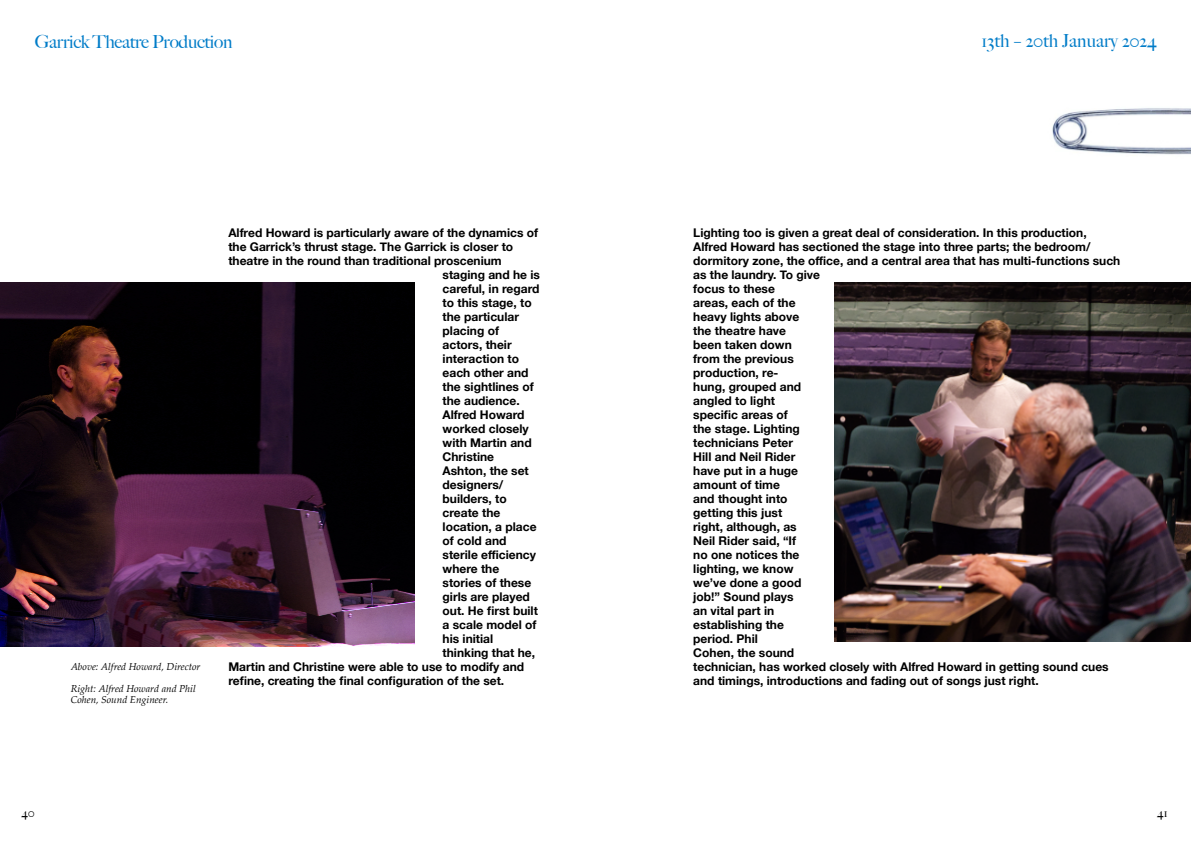
<style>
.page{position:relative;width:1191px;height:842px;background:#fff}
.page>*{position:absolute;margin:0;border:0;box-sizing:border-box;transform-origin:0 0}
.t1{font:500 18px "Big Caslon";letter-spacing:-.02em;color:#017cc8}
.t2{font:500 18px "Big Caslon";color:#017cc8}
.t3{font:700 12px/14px "Helvetica Neue";color:#000}
.t4{font:500 12px "Big Caslon";color:#020202}
.t5{font:italic 10px/11px "Palatino";color:#010101}
</style>
<div class="page">
<img style="left:835px;top:282px;width:355px;height:360px">
<img style="left:0;top:282px;width:414px;height:365px">
<img style="left:1052px;top:108px;width:139px;height:47px">
<h1 class="t1" style="left:35px;top:35px;width:199px">Garrick Theatre Production</h1>
<h1 class="t2" style="left:981px;top:34px;width:177px">13th – 20th January 2024</h1>
<p class="t5" style="left:71px;top:661px;width:131px">Above: Alfred Howard, Director</p>
<p class="t5" style="left:71px;top:683px;width:127px">Right: Alfred Howard and Phil<br>Cohen, Sound Engineer.</p>
<p class="t3" style="left:228px;top:225px;width:311px">Alfred Howard is particularly aware of the dynamics of</p>
<p class="t3" style="left:228px;top:239px;width:286px">the Garrick’s thrust stage. The Garrick is closer to</p>
<p class="t3" style="left:228px;top:253px;width:275px">theatre in the round than traditional proscenium</p>
<p class="t3" style="left:442px;top:267px;width:99px">staging and he is</p>
<p class="t3" style="left:442px;top:281px;width:98px">careful, in regard</p>
<p class="t3" style="left:442px;top:295px;width:91px">to this stage, to</p>
<p class="t3" style="left:442px;top:309px;width:78px">the particular</p>
<p class="t3" style="left:442px;top:323px;width:58px">placing of</p>
<p class="t3" style="left:442px;top:337px;width:71px">actors, their</p>
<p class="t3" style="left:442px;top:351px;width:78px">interaction to</p>
<p class="t3" style="left:442px;top:365px;width:88px">each other and</p>
<p class="t3" style="left:442px;top:379px;width:93px">the sightlines of</p>
<p class="t3" style="left:442px;top:393px;width:79px">the audience.</p>
<p class="t3" style="left:442px;top:407px;width:83px">Alfred Howard</p>
<p class="t3" style="left:442px;top:421px;width:88px">worked closely</p>
<p class="t3" style="left:442px;top:435px;width:91px">with Martin and</p>
<p class="t3" style="left:442px;top:449px;width:53px">Christine</p>
<p class="t3" style="left:442px;top:463px;width:88px">Ashton, the set</p>
<p class="t3" style="left:442px;top:477px;width:62px">designers/</p>
<p class="t3" style="left:442px;top:491px;width:66px">builders, to</p>
<p class="t3" style="left:442px;top:505px;width:59px">create the</p>
<p class="t3" style="left:442px;top:519px;width:95px">location, a place</p>
<p class="t3" style="left:442px;top:533px;width:65px">of cold and</p>
<p class="t3" style="left:442px;top:547px;width:95px">sterile efficiency</p>
<p class="t3" style="left:442px;top:561px;width:58px">where the</p>
<p class="t3" style="left:442px;top:575px;width:90px">stories of these</p>
<p class="t3" style="left:442px;top:589px;width:89px">girls are played</p>
<p class="t3" style="left:442px;top:603px;width:97px">out. He first built</p>
<p class="t3" style="left:442px;top:617px;width:95px">a scale model of</p>
<p class="t3" style="left:442px;top:631px;width:52px">his initial</p>
<p class="t3" style="left:442px;top:645px;width:94px">thinking that he,</p>
<p class="t3" style="left:228px;top:659px;width:297px">Martin and Christine were able to use to modify and</p>
<p class="t3" style="left:228px;top:673px;width:277px">refine, creating the final configuration of the set.</p>
<p class="t3" style="left:693px;top:226px;width:428px">Lighting too is given a great deal of consideration. In this production,<br>Alfred Howard has sectioned the stage into three parts; the bedroom/ dormitory zone, the office, and a central area that has multi-functions such as the laundry. To give<br>focus to these<br>areas, each of the<br>heavy lights above<br>the theatre have<br>been taken down<br>from the previous<br>production, re-<br>hung, grouped and<br>angled to light<br>specific areas of<br>the stage. Lighting<br>technicians Peter<br>Hill and Neil Rider<br>have put in a huge<br>amount of time<br>and thought into<br>getting this just<br>right, although, as<br>Neil Rider said, “If<br>no one notices the<br>lighting, we know<br>we’ve done a good<br>job!” Sound plays<br>an vital part in<br>establishing the<br>period. Phil<br>Cohen, the sound<br>technician, has worked closely with Alfred Howard in getting sound cues and timings, introductions and fading out of songs just right.</p>
<p class="t4" style="left:22px;top:808px;width:15px">40</p>
<p class="t4" style="left:1157px;top:808px;width:12px">41</p>
</div>
